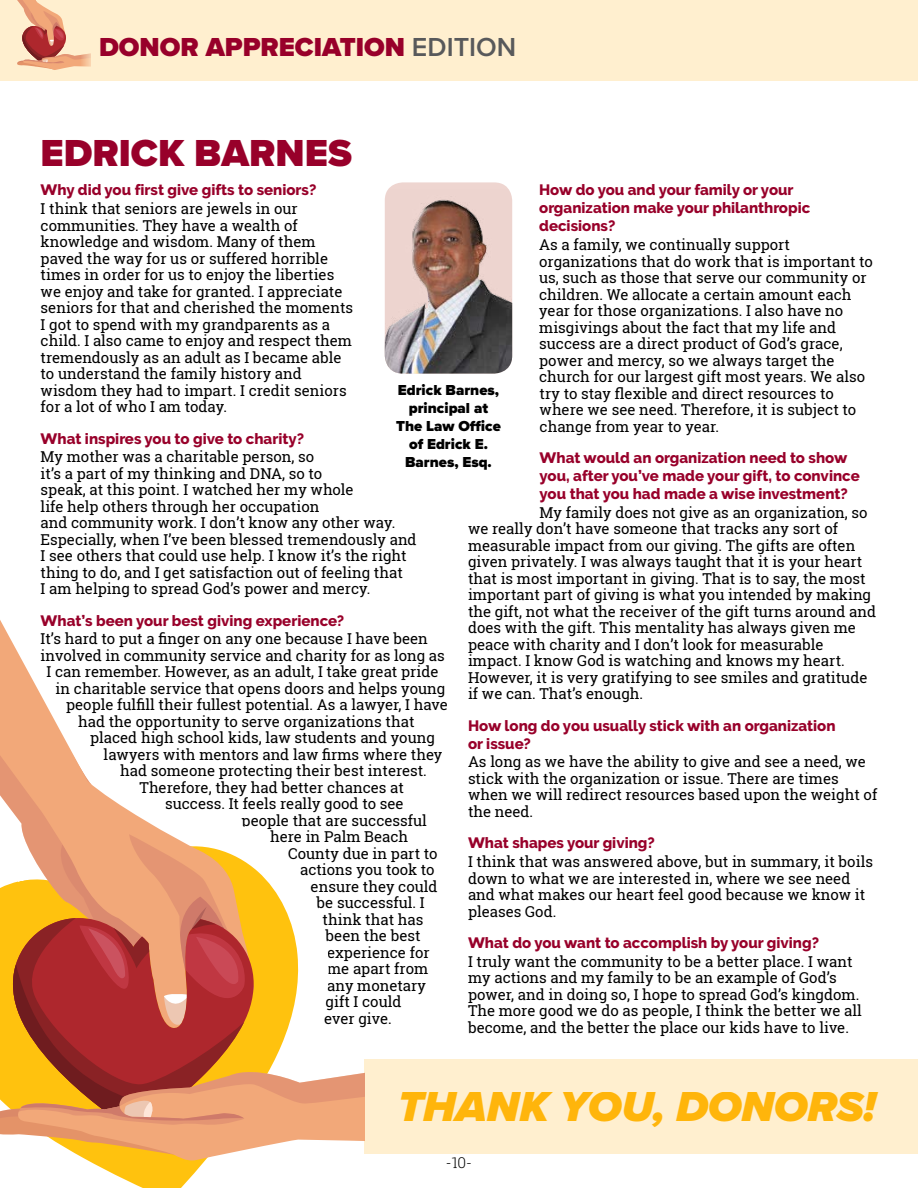
<style>
.page{position:relative;width:918px;height:1188px;background:#fff}
.page>*{position:absolute;margin:0;border:0;box-sizing:border-box;transform-origin:0 0}
.t1{font:italic 900 43.5px "Proxima Nova";color:#ffc20e}
.t2{font:900 39px "Proxima Nova";color:#98002a}
.t3{font:900 27px "Proxima Nova";color:#98002a}
.answer{font:15px/16.5px "Roboto Slab";color:#000}
.question{font:800 15px/18px "Raleway";color:#98002a}
.t4{font:900 15px/18px "Proxima Nova";color:#000;text-align:center}
.t5{font:300 15px "Roboto Slab";color:#000}
.s1{font-weight:600;color:#58595b}
</style>
<div class="page">
<div style="left:0;top:0;width:918px;height:81px;background:#ffefcf"></div>
<svg style="left:17px;top:0;width:74px;height:70px"></svg>
<div style="left:385px;top:182px;width:127px;height:192px;background:#eed5d0;border-radius:18px"></div>
<img style="left:385px;top:188px;width:127px;height:186px">
<div style="left:364px;top:1060px;width:554px;height:94px;background:#ffefcf"></div>
<svg style="left:91px;top:1162px;width:113px;height:26px"></svg>
<svg style="left:0;top:620px;width:168px;height:214px"></svg>
<svg style="left:0;top:834px;width:364px;height:328px"></svg>
<p class="t3" style="left:99px;top:26px;width:419px">DONOR APPRECIATION <span class="s1">EDITION</span></p>
<p class="t2" style="left:40px;top:124px;width:313px">EDRICK BARNES</p>
<p class="question" style="left:41px;top:181px;width:277px">Why did you first give gifts to seniors?</p>
<p class="answer" style="left:41px;top:200px;width:314px">I think that seniors are jewels in our communities. They have a wealth of knowledge and wisdom. Many of them paved the way for us or suffered horrible times in order for us to enjoy the liberties we enjoy and take for granted. I appreciate seniors for that and cherished the moments I got to spend with my grandparents as a child. I also came to enjoy and respect them tremendously as an adult as I became able to understand the family history and wisdom they had to impart. I credit seniors for a lot of who I am today.</p>
<p class="question" style="left:41px;top:429px;width:265px">What inspires you to give to charity?</p>
<p class="answer" style="left:41px;top:448px;width:377px">My mother was a charitable person, so<br>it’s a part of my thinking and DNA, so to<br>speak, at this point. I watched her my whole<br>life help others through her occupation<br>and community work. I don’t know any other way.<br>Especially, when I’ve been blessed tremendously and I see others that could use help. I know it’s the right thing to do, and I get satisfaction out of feeling that<br>I am helping to spread God’s power and mercy.</p>
<p class="question" style="left:41px;top:612px;width:305px">What’s been your best giving experience?</p>
<p class="answer" style="left:41px;top:631px;width:389px">It’s hard to put a finger on any one because I have been</p>
<p class="answer" style="left:41px;top:647px;width:406px">involved in community service and charity for as long as</p>
<p class="answer" style="left:47px;top:664px;width:393px">I can remember. However, as an adult, I take great pride</p>
<p class="answer" style="left:56px;top:680px;width:391px">in charitable service that opens doors and helps young</p>
<p class="answer" style="left:66px;top:697px;width:383px">people fulfill their fullest potential. As a lawyer, I have</p>
<p class="answer" style="left:78px;top:713px;width:338px">had the opportunity to serve organizations that</p>
<p class="answer" style="left:90px;top:730px;width:346px">placed high school kids, law students and young</p>
<p class="answer" style="left:104px;top:746px;width:340px">lawyers with mentors and law firms where they</p>
<p class="answer" style="left:120px;top:763px;width:308px">had someone protecting their best interest.</p>
<p class="answer" style="left:140px;top:779px;width:266px">Therefore, they had better chances at</p>
<p class="answer" style="left:165px;top:796px;width:240px">success. It feels really good to see</p>
<p class="answer" style="left:242px;top:812px;width:187px">people that are successful</p>
<p class="answer" style="left:270px;top:829px;width:140px">here in Palm Beach</p>
<p class="answer" style="left:288px;top:845px;width:151px">County due in part to</p>
<p class="answer" style="left:300px;top:862px;width:136px">actions you took to</p>
<p class="answer" style="left:311px;top:878px;width:128px">ensure they could</p>
<p class="answer" style="left:317px;top:895px;width:110px">be successful. I</p>
<p class="answer" style="left:323px;top:911px;width:102px">think that has</p>
<p class="answer" style="left:326px;top:928px;width:96px">been the best</p>
<p class="answer" style="left:327px;top:944px;width:104px">experience for</p>
<p class="answer" style="left:327px;top:961px;width:103px">me apart from</p>
<p class="answer" style="left:327px;top:977px;width:100px">any monetary</p>
<p class="answer" style="left:326px;top:994px;width:77px">gift I could</p>
<p class="answer" style="left:324px;top:1010px;width:69px">ever give.</p>
<p class="question" style="left:539px;top:181px;width:273px">How do you and your family or your organization make your philanthropic decisions?</p>
<p class="answer" style="left:539px;top:236px;width:335px">As a family, we continually support organizations that do work that is important to us, such as those that serve our community or children. We allocate a certain amount each year for those organizations. I also have no misgivings about the fact that my life and success are a direct product of God’s grace, power and mercy, so we always target the church for our largest gift most years. We also try to stay flexible and direct resources to where we see need. Therefore, it is subject to change from year to year.</p>
<p class="question" style="left:540px;top:449px;width:322px">What would an organization need to show you, after you’ve made your gift, to convince you that you had made a wise investment?</p>
<p class="answer" style="left:468px;top:504px;width:410px;text-indent:72px">My family does not give as an organization, so we really don’t have someone that tracks any sort of measurable impact from our giving. The gifts are often given privately. I was always taught that it is your heart that is most important in giving. That is to say, the most important part of giving is what you intended by making the gift, not what the receiver of the gift turns around and does with the gift. This mentality has always given me peace with charity and I don’t look for measurable impact. I know God is watching and knows my heart.<br>However, it is very gratifying to see smiles and gratitude if we can. That’s enough.</p>
<p class="question" style="left:468px;top:717px;width:369px">How long do you usually stick with an organization or issue?</p>
<p class="answer" style="left:468px;top:754px;width:411px">As long as we have the ability to give and see a need, we stick with the organization or issue. There are times when we will redirect resources based upon the weight of the need.</p>
<p class="question" style="left:468px;top:834px;width:188px">What shapes your giving?</p>
<p class="answer" style="left:468px;top:853px;width:407px">I think that was answered above, but in summary, it boils down to what we are interested in, where we see need and what makes our heart feel good because we know it pleases God.</p>
<p class="question" style="left:468px;top:934px;width:353px">What do you want to accomplish by your giving?</p>
<p class="answer" style="left:468px;top:953px;width:396px">I truly want the community to be a better place. I want my actions and my family to be an example of God’s power, and in doing so, I hope to spread God’s kingdom.<br>The more good we do as people, I think the better we all become, and the better the place our kids have to live.</p>
<p class="t4" style="left:396px;top:381px;width:106px">Edrick Barnes, principal at<br>The Law Office of Edrick E.<br>Barnes, Esq.</p>
<h1 class="t1" style="left:397px;top:1075px;width:480px">THANK YOU, DONORS!</h1>
<p class="t5" style="left:446px;top:1152px;width:28px">-10-</p>
</div>
